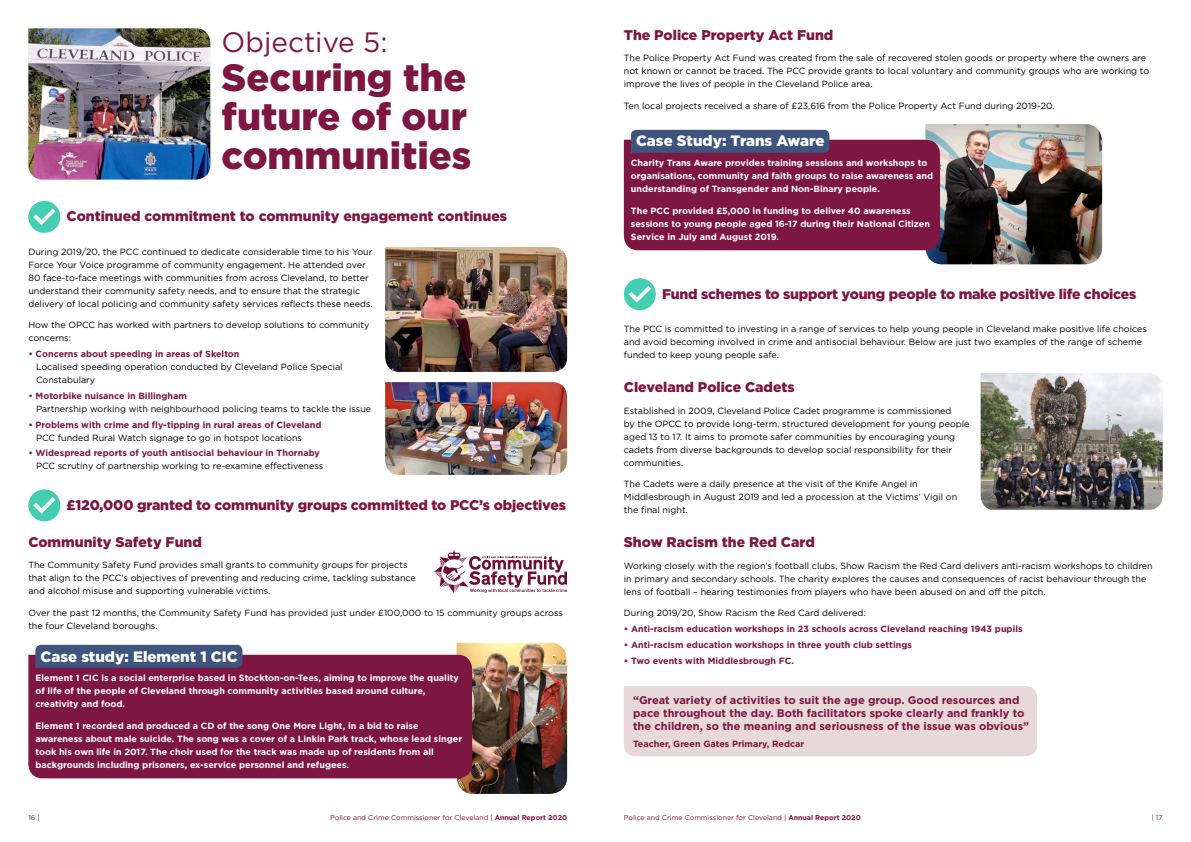
<style>
.page{position:relative;width:1191px;height:842px;background:#fff}
.page>*{position:absolute;margin:0;border:0;box-sizing:border-box;transform-origin:0 0}
.t1{font:900 38px/39px "Gotham";color:#7d1641}
.t2{font:28px "Gotham";color:#7d1641}
.t3{font:900 15px "Gotham";color:#fff}
.t4{font:900 14px "Gotham";letter-spacing:-.01em;color:#7d1641}
.t5{font:700 11px/13px "Gotham";color:#7d1641}
.t6{font:9px/13px "Gotham";color:#000}
.t7{font:700 9px/13px "Gotham";color:#fff}
.t8{font:700 9px "Gotham";color:#7d1641}
.t9{font:7px "Gotham";color:#7d1641}
.s1{font-weight:700}
</style>
<div class="page">
<img style="left:925px;top:124px;width:177px;height:140px">
<svg style="left:434px;top:550px;width:133px;height:43px"></svg>
<div style="left:28px;top:201px;width:32px;height:32px;background:#43cdb1;border-radius:50%"></div>
<svg style="left:33px;top:208px;width:23px;height:17px"></svg>
<div style="left:624px;top:278px;width:32px;height:32px;background:#43cdb1;border-radius:50%"></div>
<svg style="left:628px;top:286px;width:23px;height:17px"></svg>
<div style="left:28px;top:489px;width:32px;height:32px;background:#43cdb1;border-radius:50%"></div>
<svg style="left:33px;top:497px;width:23px;height:17px"></svg>
<img style="left:28px;top:28px;width:182px;height:152px">
<img style="left:456px;top:643px;width:111px;height:151px">
<div style="left:28px;top:655px;width:444px;height:123px;background:#7d1641"></div>
<div style="left:35px;top:645px;width:207px;height:23px;background:#3d547f"></div>
<svg style="left:624px;top:130px;width:316px;height:120px;background:#79244e"></svg>
<div style="left:624px;top:686px;width:413px;height:70px;background:#e7d8da"></div>
<img style="left:385px;top:382px;width:182px;height:93px">
<img style="left:385px;top:247px;width:182px;height:125px">
<img style="left:980px;top:373px;width:182px;height:137px">
<h2 class="t2" style="left:222px;top:26px;width:167px">Objective 5:</h2>
<h1 class="t1" style="left:222px;top:57px;width:251px">Securing the future of our communities</h1>
<h3 class="t4" style="left:67px;top:207px;width:442px">Continued commitment to community engagement continues</h3>
<p class="t6" style="left:28px;top:245px;width:346px">During 2019/20, the PCC continued to dedicate considerable time to his Your Force Your Voice programme of community engagement. He attended over 80 face-to-face meetings with communities from across Cleveland, to better understand their community safety needs, and to ensure that the strategic delivery of local policing and community safety services reflects these needs.</p>
<p class="t6" style="left:28px;top:318px;width:342px">How the OPCC has worked with partners to develop solutions to community concerns:</p>
<p class="t8" style="left:28px;top:349px;width:213px">• Concerns about speeding in areas of Skelton</p>
<p class="t6" style="left:36px;top:360px;width:308px">Localised speeding operation conducted by Cleveland Police Special<br>Constabulary</p>
<p class="t8" style="left:28px;top:390px;width:160px">• Motorbike nuisance in Billingham</p>
<p class="t6" style="left:36px;top:402px;width:337px">Partnership working with neighbourhood policing teams to tackle the issue</p>
<p class="t8" style="left:28px;top:419px;width:295px">• Problems with crime and fly-tipping in rural areas of Cleveland</p>
<p class="t6" style="left:36px;top:431px;width:267px">PCC funded Rural Watch signage to go in hotspot locations</p>
<p class="t8" style="left:28px;top:448px;width:293px">• Widespread reports of youth antisocial behaviour in Thornaby</p>
<p class="t6" style="left:36px;top:460px;width:289px">PCC scrutiny of partnership working to re-examine effectiveness</p>
<h3 class="t4" style="left:67px;top:495px;width:501px">£120,000 granted to community groups committed to PCC’s objectives</h3>
<h3 class="t4" style="left:28px;top:532px;width:175px">Community Safety Fund</h3>
<p class="t6" style="left:28px;top:558px;width:389px">The Community Safety Fund provides small grants to community groups for projects that align to the PCC’s objectives of preventing and reducing crime, tackling substance and alcohol misuse and supporting vulnerable victims.</p>
<p class="t6" style="left:28px;top:606px;width:536px">Over the past 12 months, the Community Safety Fund has provided just under £100,000 to 15 community groups across the four Cleveland boroughs.</p>
<h3 class="t3" style="left:41px;top:646px;width:199px">Case study: Element 1 CIC</h3>
<p class="t7" style="left:35px;top:671px;width:425px">Element 1 CIC is a social enterprise based in Stockton-on-Tees, aiming to improve the quality of life of the people of Cleveland through community activities based around culture, creativity and food.</p>
<p class="t7" style="left:35px;top:719px;width:428px">Element 1 recorded and produced a CD of the song One More Light, in a bid to raise awareness about male suicide. The song was a cover of a Linkin Park track, whose lead singer took his own life in 2017. The choir used for the track was made up of residents from all backgrounds including prisoners, ex-service personnel and refugees.</p>
<h3 class="t4" style="left:624px;top:25px;width:211px">The Police Property Act Fund</h3>
<p class="t6" style="left:624px;top:51px;width:527px">The Police Property Act Fund was created from the sale of recovered stolen goods or property where the owners are not known or cannot be traced. The PCC provide grants to local voluntary and community groups who are working to improve the lives of people in the Cleveland Police area.</p>
<p class="t6" style="left:624px;top:99px;width:432px">Ten local projects received a share of £23,616 from the Police Property Act Fund during 2019-20.</p>
<h3 class="t3" style="left:636px;top:131px;width:190px">Case Study: Trans Aware</h3>
<p class="t7" style="left:631px;top:156px;width:304px">Charity Trans Aware provides training sessions and workshops to organisations, community and faith groups to raise awareness and understanding of Transgender and Non-Binary people.</p>
<p class="t7" style="left:631px;top:204px;width:300px">The PCC provided £5,000 in funding to deliver 40 awareness sessions to young people aged 16-17 during their National Citizen<br>Service in July and August 2019.</p>
<h3 class="t4" style="left:662px;top:284px;width:475px">Fund schemes to support young people to make positive life choices</h3>
<p class="t6" style="left:624px;top:322px;width:524px">The PCC is committed to investing in a range of services to help young people in Cleveland make positive life choices and avoid becoming involved in crime and antisocial behaviour. Below are just two examples of the range of scheme funded to keep young people safe.</p>
<h3 class="t4" style="left:624px;top:377px;width:172px">Cleveland Police Cadets</h3>
<p class="t6" style="left:624px;top:404px;width:347px">Established in 2009, Cleveland Police Cadet programme is commissioned<br>by the OPCC to provide long-term, structured development for young people aged 13 to 17. It aims to promote safer communities by encouraging young cadets from diverse backgrounds to develop social responsibility for their communities.</p>
<p class="t6" style="left:624px;top:477px;width:335px">The Cadets were a daily presence at the visit of the Knife Angel in<br>Middlesbrough in August 2019 and led a procession at the Victims’ Vigil on the final night.</p>
<h3 class="t4" style="left:624px;top:532px;width:192px">Show Racism the Red Card</h3>
<p class="t6" style="left:624px;top:559px;width:530px">Working closely with the region’s football clubs, Show Racism the Red Card delivers anti-racism workshops to children in primary and secondary schools. The charity explores the causes and consequences of racist behaviour through the lens of football – hearing testimonies from players who have been abused on and off the pitch.</p>
<p class="t6" style="left:624px;top:606px;width:243px">During 2019/20, Show Racism the Red Card delivered:</p>
<p class="t8" style="left:624px;top:623px;width:400px">• Anti-racism education workshops in 23 schools across Cleveland reaching 1943 pupils</p>
<p class="t8" style="left:624px;top:639px;width:290px">• Anti-racism education workshops in three youth club settings</p>
<p class="t8" style="left:624px;top:655px;width:172px">• Two events with Middlesbrough FC.</p>
<p class="t5" style="left:633px;top:693px;width:397px">“Great variety of activities to suit the age group. Good resources and pace throughout the day. Both facilitators spoke clearly and frankly to the children, so the meaning and seriousness of the issue was obvious”</p>
<p class="t8" style="left:633px;top:738px;width:173px">Teacher, Green Gates Primary, Redcar</p>
<p class="t9" style="left:28px;top:813px;width:13px">16 |</p>
<p class="t9" style="left:330px;top:813px;width:238px">Police and Crime Commissioner for Cleveland | <span class="s1">Annual Report 2020</span></p>
<p class="t9" style="left:624px;top:813px;width:238px">Police and Crime Commissioner for Cleveland | <span class="s1">Annual Report 2020</span></p>
<p class="t9" style="left:1151px;top:813px;width:12px">| 17</p>
</div>
